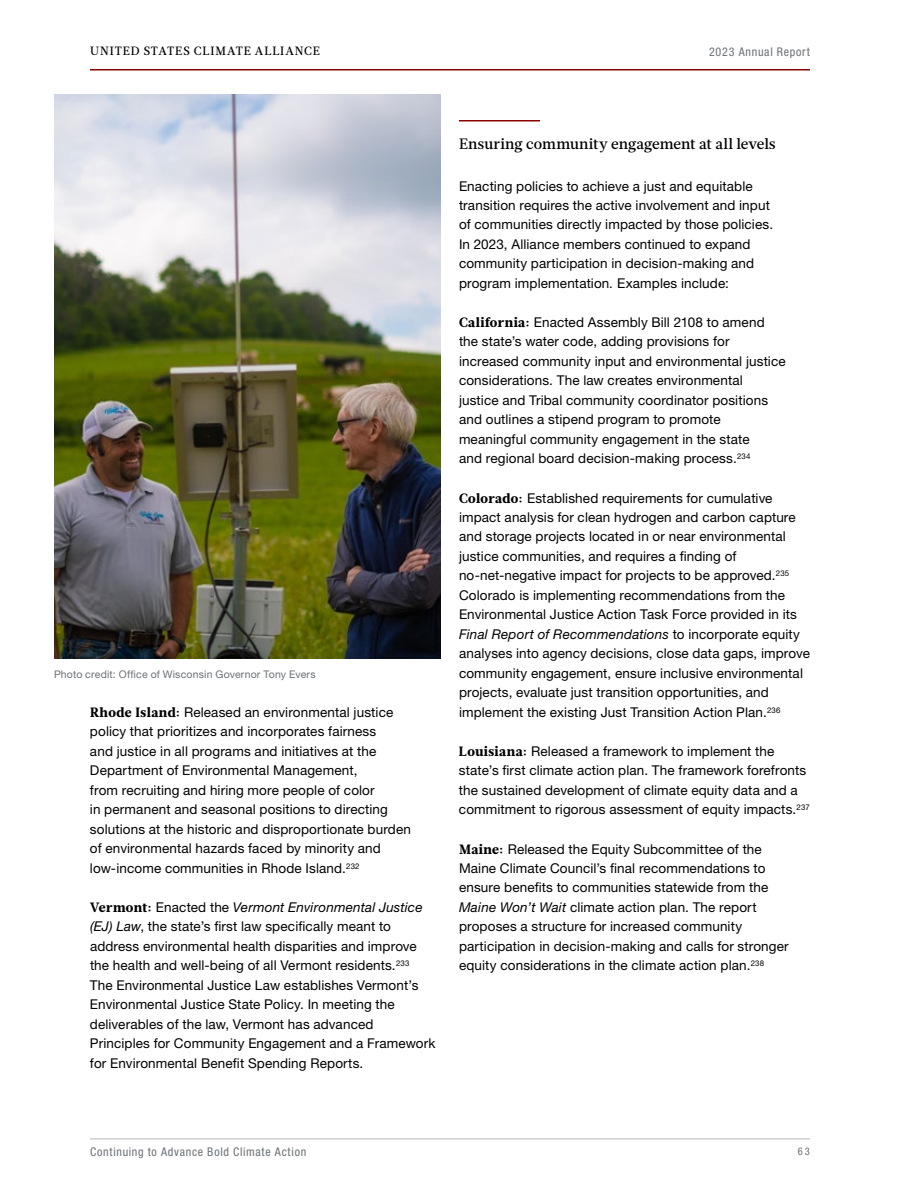
<style>
.page{position:relative;width:900px;height:1200px;background:#fff}
.page>*{position:absolute;margin:0;border:0;box-sizing:border-box;transform-origin:0 0}
.t1{font:500 15px "Glosa Text";letter-spacing:.005em;color:#000}
.t2{font:13.5px/19.5px "Helvetica Neue LT Std";letter-spacing:.01em;color:#000}
.t3{font:condensed 12px "Helvetica Neue LT Std";letter-spacing:.06em;color:#6b7176}
.t4{font:500 12px "Glosa Text";letter-spacing:.075em;color:#000}
.t5{font:10.5px "Helvetica Neue LT Std";letter-spacing:.02em;color:#6b7176}
.t6{font:condensed 10.5px "Helvetica Neue LT Std";color:#6b7176}
.s1{font-family:"Glosa Text";font-weight:900}
.s2{font-style:italic}
.s3{font-family:"Helvetica LT Std";font-style:italic}
</style>
<div class="page">
<hr style="left:459px;top:120px;width:81px;height:2px;background:#8b0000">
<img style="left:54px;top:94px;width:387px;height:564px">
<hr style="left:90px;top:1138px;width:720px;height:1px;background:#b5b8ba">
<hr style="left:90px;top:69px;width:720px;height:1px;background:#8b0000">
<p class="t4" style="left:90px;top:43px;width:232px">UNITED STATES CLIMATE ALLIANCE</p>
<p class="t3" style="left:709px;top:45px;width:102px">2023 Annual Report</p>
<p class="t5" style="left:54px;top:668px;width:263px">Photo credit: Office of Wisconsin Governor Tony Evers</p>
<p class="t2" style="left:90px;top:702px;width:323px"><span class="s1">Rhode Island:</span> Released an environmental justice policy that prioritizes and incorporates fairness<br>and justice in all programs and initiatives at the Department of Environmental Management,<br>from recruiting and hiring more people of color<br>in permanent and seasonal positions to directing solutions at the historic and disproportionate burden of environmental hazards faced by minority and low-income communities in Rhode Island.<sup>232</sup></p>
<p class="t2" style="left:90px;top:897px;width:347px"><span class="s1">Vermont:</span> Enacted the <span class="s2">Vermont Environmental Justice (EJ) Law</span>, the state’s first law specifically meant to address environmental health disparities and improve the health and well-being of all Vermont residents.<sup>233<br></sup>The Environmental Justice Law establishes Vermont’s Environmental Justice State Policy. In meeting the deliverables of the law, Vermont has advanced Principles for Community Engagement and a Framework for Environmental Benefit Spending Reports.</p>
<p class="t1" style="left:459px;top:133px;width:318px">Ensuring community engagement at all levels</p>
<p class="t2" style="left:459px;top:176px;width:316px">Enacting policies to achieve a just and equitable transition requires the active involvement and input of communities directly impacted by those policies.<br>In 2023, Alliance members continued to expand community participation in decision-making and program implementation<span class="s3">.</span> Examples include:</p>
<p class="t2" style="left:459px;top:312px;width:328px"><span class="s1">California:</span> Enacted Assembly Bill 2108 to amend the state’s water code, adding provisions for increased community input and environmental justice considerations. The law creates environmental justice and Tribal community coordinator positions and outlines a stipend program to promote meaningful community engagement in the state<br>and regional board decision-making process.<sup>234</sup></p>
<p class="t2" style="left:459px;top:488px;width:353px"><span class="s1">Colorado:</span> Established requirements for cumulative impact analysis for clean hydrogen and carbon capture and storage projects located in or near environmental justice communities, and requires a finding of no-net-negative impact for projects to be approved.<sup>235<br></sup>Colorado is implementing recommendations from the Environmental Justice Action Task Force provided in its <span class="s2">Final Report of Recommendations</span> to incorporate equity analyses into agency decisions, close data gaps, improve community engagement, ensure inclusive environmental projects, evaluate just transition opportunities, and implement the existing Just Transition Action Plan.<sup>236</sup></p>
<p class="t2" style="left:459px;top:741px;width:352px"><span class="s1">Louisiana:</span> Released a framework to implement the state’s first climate action plan. The framework forefronts the sustained development of climate equity data and a commitment to rigorous assessment of equity impacts.<sup>237</sup></p>
<p class="t2" style="left:459px;top:839px;width:331px"><span class="s1">Maine:</span> Released the Equity Subcommittee of the Maine Climate Council’s final recommendations to ensure benefits to communities statewide from the <span class="s2">Maine Won’t Wait</span> climate action plan. The report proposes a structure for increased community participation in decision-making and calls for stronger equity considerations in the climate action plan.<sup>238</sup></p>
<p class="t3" style="left:90px;top:1145px;width:218px">Continuing to Advance Bold Climate Action</p>
<p class="t6" style="left:798px;top:1146px;width:14px">63</p>
</div>
